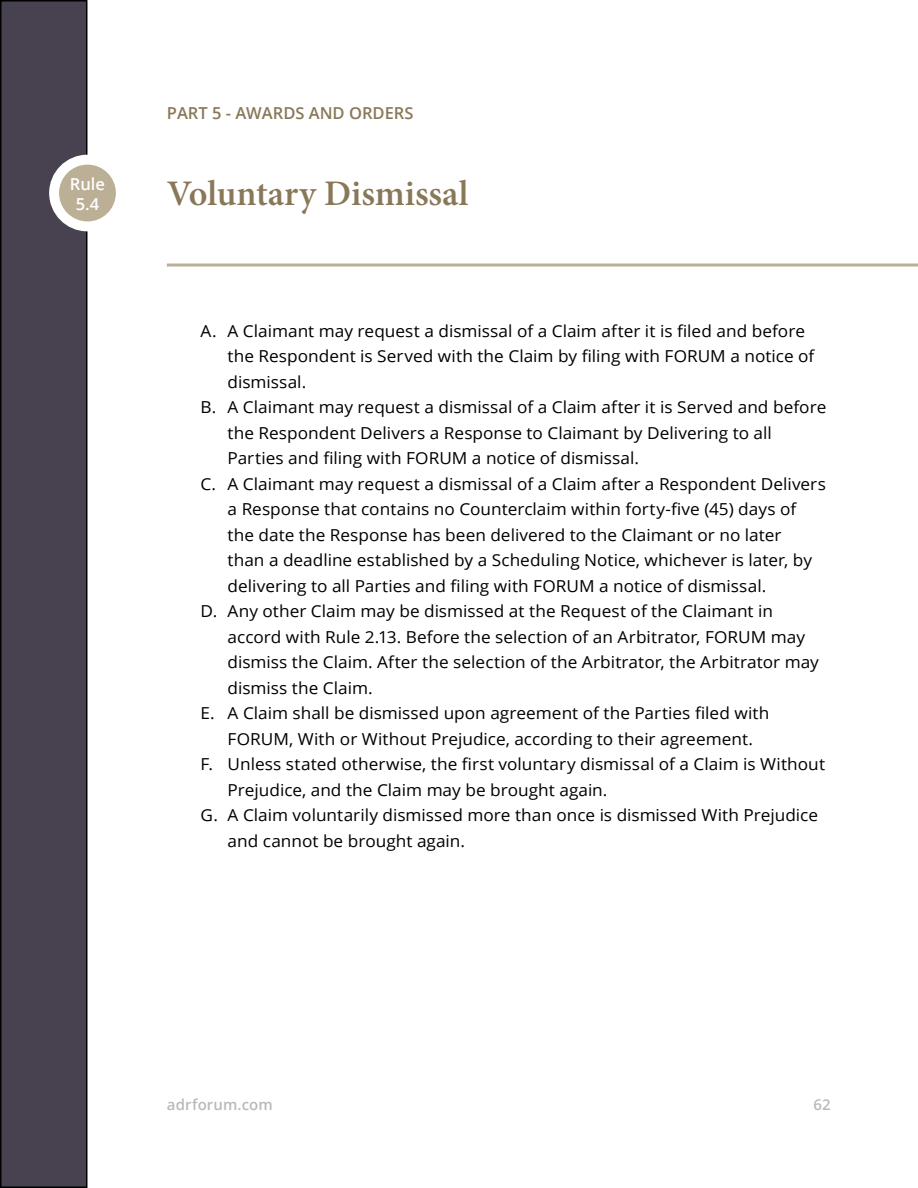
<style>
.page{position:relative;width:918px;height:1188px;background:#fff}
.page>*{position:absolute;margin:0;border:0;box-sizing:border-box;transform-origin:0 0}
.t1{font:600 36px "Minion Pro";color:#897858}
.t2{font:16.5px "Open Sans";color:#000;scale:1.04 1}
.t3{font:600 16.5px "Open Sans";color:#897858}
.t4{font:600 16.5px/19.8px "Open Sans";color:#fff;text-align:center}
.t5{font:600 15px "Open Sans";letter-spacing:.005em;color:#bababa}
</style>
<div class="page">
<div style="left:1px;top:1px;width:86px;height:1186px;background:#48414f"></div>
<div style="left:0;top:0;width:87px;height:1188px;border:2px solid #000"></div>
<div style="left:50px;top:155px;width:75px;height:76px;background:#fff;border-radius:50%"></div>
<div style="left:49px;top:155px;width:77px;height:76px;border:2px solid #fff;border-radius:50%"></div>
<div style="left:59px;top:165px;width:57px;height:56px;background:#bbaf95;border-radius:50%"></div>
<hr style="left:167px;top:264px;width:751px;height:3px;background:#bbaf95">
<p class="t4" style="left:70px;top:174px;width:37px">Rule<br>5.4</p>
<p class="t3" style="left:167px;top:102px;width:248px">PART 5 - AWARDS AND ORDERS</p>
<h1 class="t1" style="left:167px;top:169px;width:303px">Voluntary Dismissal</h1>
<p class="t2" style="left:201px;top:319px;width:583px">A. A Claimant may request a dismissal of a Claim after it is filed and before</p>
<p class="t2" style="left:228px;top:345px;width:566px">the Respondent is Served with the Claim by filing with FORUM a notice of</p>
<p class="t2" style="left:228px;top:370px;width:77px">dismissal.</p>
<p class="t2" style="left:201px;top:396px;width:603px">B. A Claimant may request a dismissal of a Claim after it is Served and before</p>
<p class="t2" style="left:228px;top:421px;width:525px">the Respondent Delivers a Response to Claimant by Delivering to all</p>
<p class="t2" style="left:228px;top:447px;width:397px">Parties and filing with FORUM a notice of dismissal.</p>
<p class="t2" style="left:201px;top:472px;width:603px">C. A Claimant may request a dismissal of a Claim after a Respondent Delivers</p>
<p class="t2" style="left:228px;top:498px;width:548px">a Response that contains no Counterclaim within forty-five (45) days of</p>
<p class="t2" style="left:228px;top:523px;width:534px">the date the Response has been delivered to the Claimant or no later</p>
<p class="t2" style="left:228px;top:549px;width:563px">than a deadline established by a Scheduling Notice, whichever is later, by</p>
<p class="t2" style="left:228px;top:574px;width:520px">delivering to all Parties and filing with FORUM a notice of dismissal.</p>
<p class="t2" style="left:201px;top:600px;width:552px">D. Any other Claim may be dismissed at the Request of the Claimant in</p>
<p class="t2" style="left:228px;top:625px;width:557px">accord with Rule 2.13. Before the selection of an Arbitrator, FORUM may</p>
<p class="t2" style="left:228px;top:651px;width:570px">dismiss the Claim. After the selection of the Arbitrator, the Arbitrator may</p>
<p class="t2" style="left:228px;top:676px;width:141px">dismiss the Claim.</p>
<p class="t2" style="left:201px;top:702px;width:548px">E. A Claim shall be dismissed upon agreement of the Parties filed with</p>
<p class="t2" style="left:228px;top:727px;width:507px">FORUM, With or Without Prejudice, according to their agreement.</p>
<p class="t2" style="left:201px;top:753px;width:602px">F. Unless stated otherwise, the first voluntary dismissal of a Claim is Without</p>
<p class="t2" style="left:228px;top:778px;width:367px">Prejudice, and the Claim may be brought again.</p>
<p class="t2" style="left:201px;top:804px;width:595px">G. A Claim voluntarily dismissed more than once is dismissed With Prejudice</p>
<p class="t2" style="left:228px;top:829px;width:230px">and cannot be brought again.</p>
<p class="t5" style="left:167px;top:1094px;width:107px">adrforum.com</p>
<p class="t5" style="left:813px;top:1094px;width:19px">62</p>
</div>
